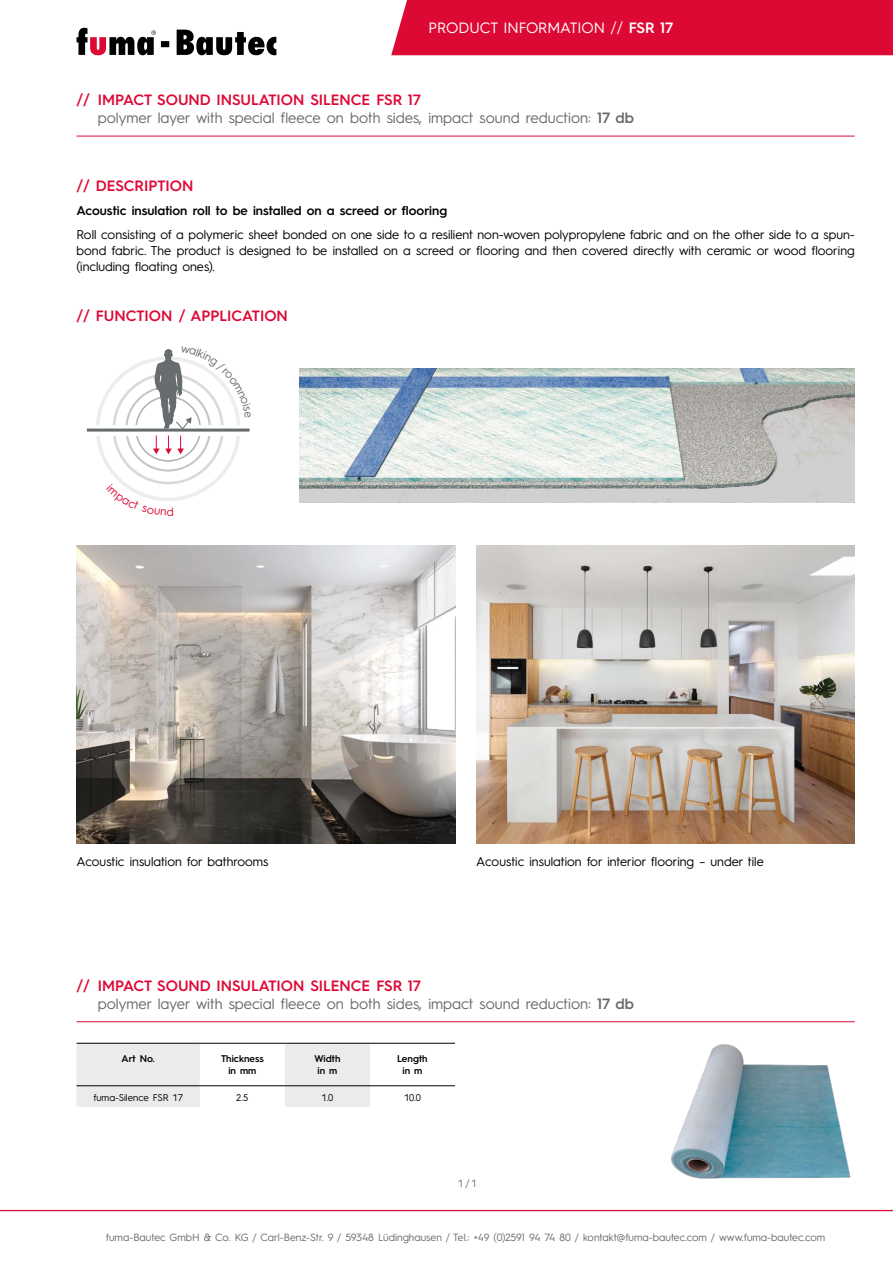
<style>
.page{position:relative;width:893px;height:1263px;background:#fff}
.page>*{position:absolute;margin:0;border:0;box-sizing:border-box;transform-origin:0 0}
.t1{font:15px/18px "Hurme Geometric Sans 3";color:#676c6e}
.t2{font:600 15px "Hurme Geometric Sans 3";color:#dd0935}
.t3{font:15px "Hurme Geometric Sans 3";color:#fff}
.t4{font:12.75px/15.8px "Hurme Geometric Sans 3";color:#000;text-align:justify}
.t5{font:600 12.75px "Hurme Geometric Sans 3";color:#000}
.t6{font:10.5px "Hurme Geometric Sans 3";color:#676c6e}
.t7{font:600 9.75px/12px "Hurme Geometric Sans 3";color:#000;text-align:center}
.t8{font:9.75px "Hurme Geometric Sans 3";color:#000}
.s1{font-weight:600}
.s2{font-weight:600;color:#dd0935}
</style>
<div class="page">
<div style="left:391px;top:0;width:502px;height:55px;background:#dd0935"></div>
<svg style="left:77px;top:28px;width:199px;height:27px"></svg>
<hr style="left:0;top:1210px;width:893px;height:1px;background:#dd0935">
<hr style="left:77px;top:136px;width:778px;height:1px;background:#dd0935">
<img style="left:671px;top:1044px;width:180px;height:135px">
<hr style="left:77px;top:1021px;width:778px;height:1px;background:#dd0935">
<div style="left:77px;top:1044px;width:123px;height:63px;background:#e9ebec"></div>
<div style="left:285px;top:1044px;width:85px;height:63px;background:#e9ebec"></div>
<hr style="left:77px;top:1085px;width:123px;height:1px;background:#000">
<hr style="left:200px;top:1085px;width:85px;height:1px;background:#000">
<hr style="left:285px;top:1085px;width:85px;height:1px;background:#000">
<hr style="left:370px;top:1085px;width:85px;height:1px;background:#000">
<hr style="left:77px;top:1043px;width:123px;height:1px;background:#000">
<hr style="left:200px;top:1043px;width:85px;height:1px;background:#000">
<hr style="left:285px;top:1043px;width:85px;height:1px;background:#000">
<hr style="left:370px;top:1043px;width:85px;height:1px;background:#000">
<img style="left:300px;top:368px;width:555px;height:134px">
<div style="left:135px;top:396px;width:66px;height:66px;border:2px solid #b3b2b2;border-radius:50%"></div>
<div style="left:87px;top:425px;width:163px;height:11px;background:#fff"></div>
<hr style="left:87px;top:429px;width:163px;height:3px;background:#676c6e">
<svg style="left:153px;top:436px;width:31px;height:18px"></svg>
<img style="left:77px;top:545px;width:378px;height:298px">
<img style="left:476px;top:545px;width:379px;height:298px">
<svg style="left:122px;top:484px;width:51px;height:17px"></svg>
<svg style="left:154px;top:349px;width:96px;height:81px"></svg>
<p class="t3" style="left:429px;top:18px;width:246px">PRODUCT INFORMATION // <span class="s1">FSR 17</span></p>
<p class="t2" style="left:77px;top:90px;width:15px">//</p>
<p class="t1" style="left:98px;top:90px;width:538px"><span class="s2">IMPACT SOUND INSULATION SILENCE FSR 17<br></span>polymer layer with special fleece on both sides, impact sound reduction: <span class="s1">17 db</span></p>
<p class="t2" style="left:77px;top:175px;width:118px">// DESCRIPTION</p>
<p class="t5" style="left:77px;top:202px;width:372px">Acoustic insulation roll to be installed on a screed or flooring</p>
<p class="t4" style="left:77px;top:226px;width:780px">Roll consisting of a polymeric sheet bonded on one side to a resilient non-woven polypropylene fabric and on the other side to a spun&shy;bond fabric. The product is designed to be installed on a screed or flooring and then covered directly with ceramic or wood flooring (including floating ones).</p>
<p class="t2" style="left:77px;top:306px;width:213px">// FUNCTION / APPLICATION</p>
<p class="t4" style="left:77px;top:853px;width:193px">Acoustic insulation for bathrooms</p>
<p class="t4" style="left:476px;top:853px;width:289px">Acoustic insulation for interior flooring – under tile</p>
<p class="t2" style="left:77px;top:975px;width:15px">//</p>
<p class="t1" style="left:98px;top:976px;width:538px"><span class="s2">IMPACT SOUND INSULATION SILENCE FSR 17<br></span>polymer layer with special fleece on both sides, impact sound reduction: <span class="s1">17 db</span></p>
<p class="t7" style="left:122px;top:1052px;width:35px">Art No.</p>
<p class="t7" style="left:221px;top:1052px;width:44px">Thickness in mm</p>
<p class="t7" style="left:314px;top:1052px;width:28px">Width in m</p>
<p class="t7" style="left:397px;top:1052px;width:32px">Length in m</p>
<p class="t8" style="left:93px;top:1090px;width:91px">fuma-Silence FSR 17</p>
<p class="t8" style="left:236px;top:1090px;width:14px">2.5</p>
<p class="t8" style="left:321px;top:1090px;width:13px">1.0</p>
<p class="t8" style="left:404px;top:1090px;width:18px">10.0</p>
<p class="t6" style="left:458px;top:1176px;width:21px">1/1</p>
<p class="t6" style="left:106px;top:1230px;width:721px">fuma-Bautec GmbH &amp; Co. KG / Carl-Benz-Str. 9 / 59348 Lüdinghausen / Tel.: +49 (0)2591 94 74 80 / kontakt@fuma-bautec.com / www.fuma-bautec.com</p>
</div>
